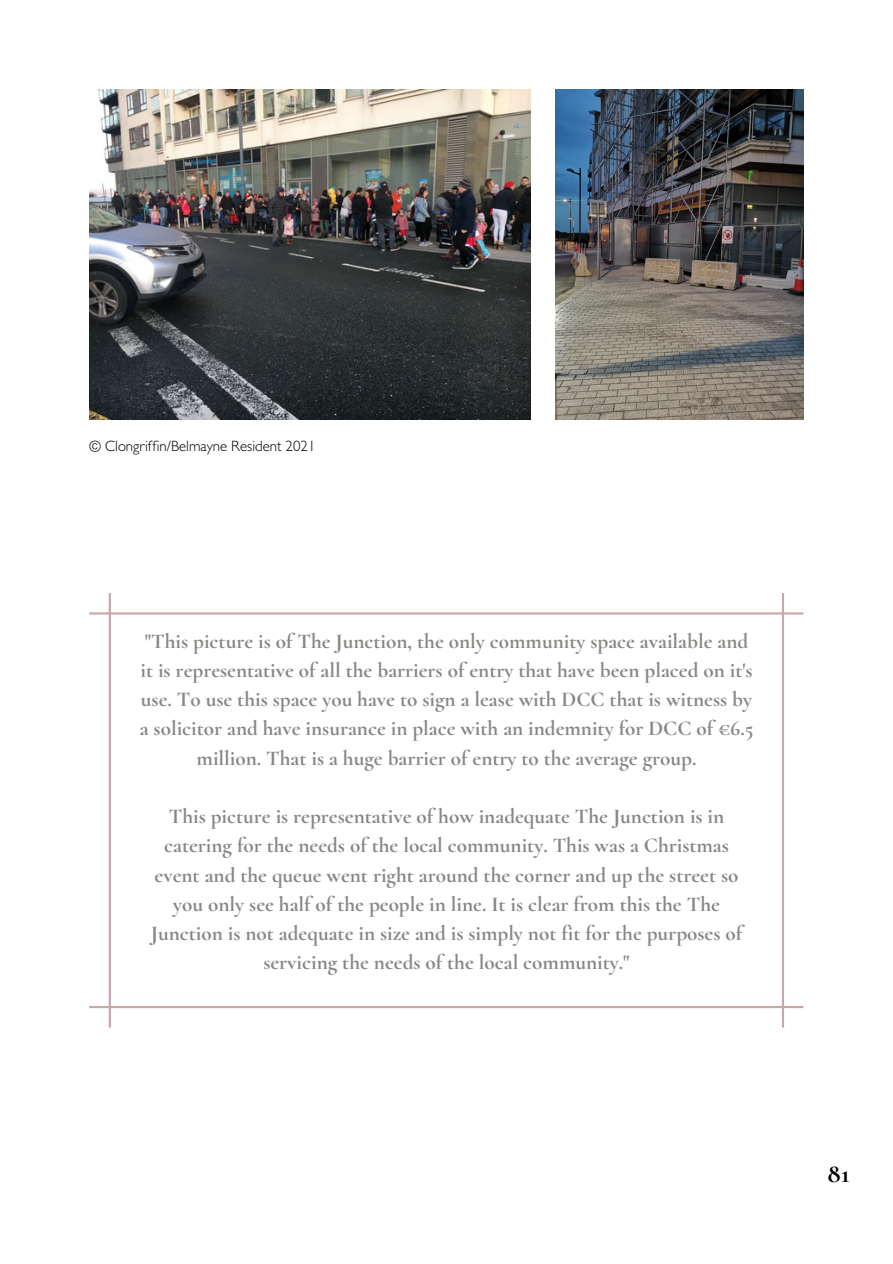
<style>
.page{position:relative;width:893px;height:1264px;background:#fff}
.page>*{position:absolute;margin:0;border:0;box-sizing:border-box;transform-origin:0 0}
.t1{font:700 27px "Cormorant";color:#000}
.t2{font:700 21.15px/29.2px "Cormorant";color:#848782;text-align:center}
.t3{font:300 15px "Gill Sans";color:#000}
</style>
<div class="page">
<img style="left:555px;top:89px;width:248px;height:331px">
<img style="left:89px;top:89px;width:441px;height:331px">
<svg style="left:89px;top:593px;width:714px;height:434px"></svg>
<p class="t3" style="left:89px;top:441px;width:228px">© Clongriffin/Belmayne Resident 2021</p>
<p class="t2" style="left:140px;top:626px;width:615px">"This picture is of The Junction, the only community space available and it is representative of all the barriers of entry that have been placed on it's use. To use this space you have to sign a lease with DCC that is witness by a solicitor and have insurance in place with an indemnity for DCC of €6.5 million. That is a huge barrier of entry to the average group.</p>
<p class="t2" style="left:151px;top:801px;width:593px">This picture is representative of how inadequate The Junction is in catering for the needs of the local community. This was a Christmas event and the queue went right around the corner and up the street so you only see half of the people in line. It is clear from this the The Junction is not adequate in size and is simply not fit for the purposes of servicing the needs of the local community."</p>
<p class="t1" style="left:827px;top:1156px;width:24px">81</p>
</div>
